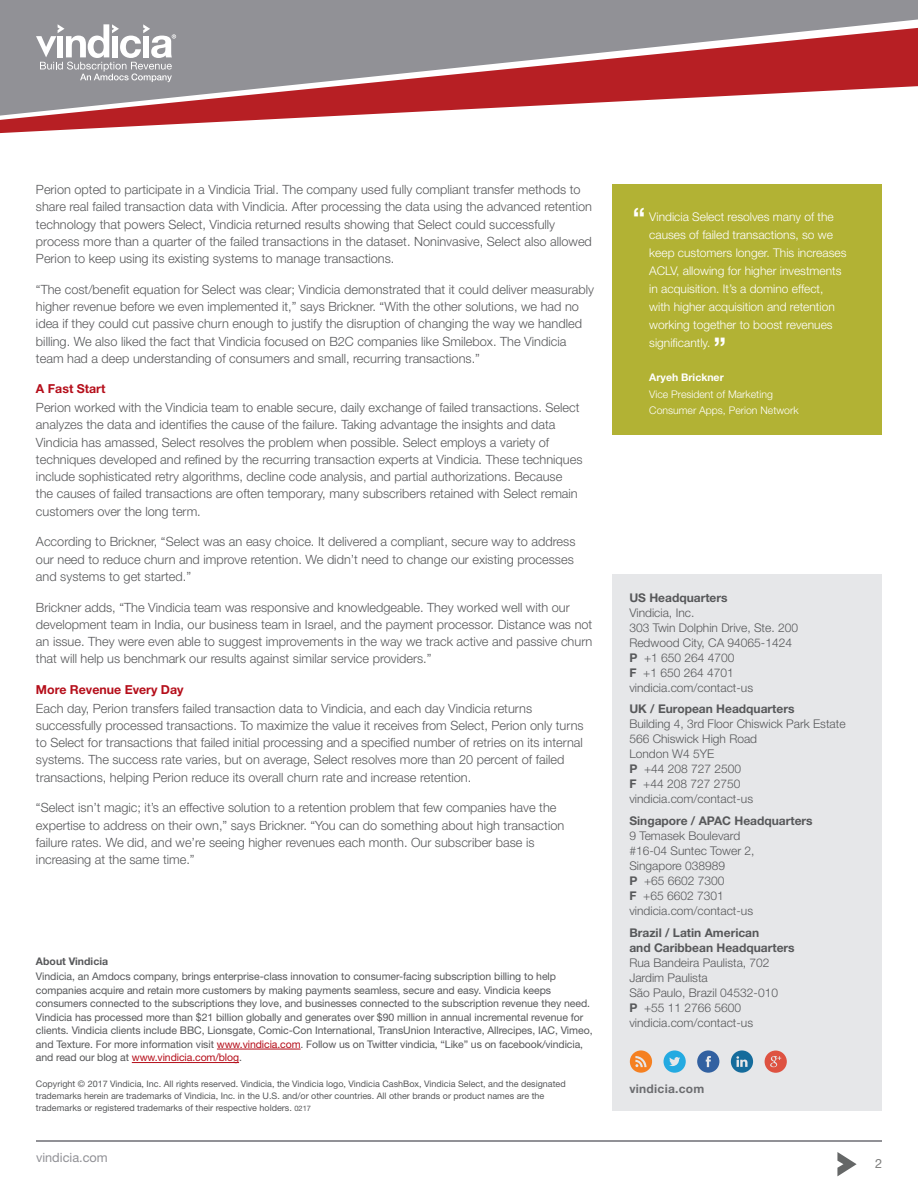
<style>
.page{position:relative;width:918px;height:1188px;background:#fff}
.page>*{position:absolute;margin:0;border:0;box-sizing:border-box;transform-origin:0 0}
.t1{font:700 27px "Helvetica Neue";color:#fff}
.Body_Copy{font:300 12.75px/17.2px "Helvetica Neue";color:#57585a}
.t2{font:12.75px "Helvetica Neue";color:#919196}
.t3{font:12.75px "Helvetica Neue";color:#7d7d7c}
.Section_Header_1{font:700 12.3px "Helvetica Neue";color:#b50e1a}
.Body_Copy-2{font:300 12px/15px "Helvetica Neue";color:#57585a}
.Sidebar_Body{font:300 12px/18px "Helvetica Neue";color:#fff}
.Body_Copy-3{font:700 12px/15px "Helvetica Neue";color:#57585a}
.t4{font:700 12px "Helvetica Neue";letter-spacing:.02em;color:#6c6d70}
.Body_Copy-4{font:10.5px/13.5px "Helvetica Neue";letter-spacing:-.005em;color:#57585a}
.Sidebar_Body-2{font:300 10.5px/16.5px "Helvetica Neue";color:#fff}
.Section_Header_1-2{font:700 10.5px "Helvetica Neue";color:#57585a}
.Sidebar_Body-3{font:700 10.5px "Helvetica Neue";color:#fff}
.Body_Copy-5{font:9px/12px "Helvetica Neue";color:#57585a}
.s1{font-weight:700}
.s2{color:#b50e1a}
.s3{font-size:7.5px}
</style>
<div class="page">
<div style="left:0;top:0;width:918px;height:28px;background:#919196"></div>
<svg style="left:0;top:28px;width:918px;height:105px"></svg>
<svg style="left:36px;top:24px;width:140px;height:58px"></svg>
<hr style="left:36px;top:1140px;width:846px;height:1px;background:#919196">
<svg style="left:837px;top:1152px;width:20px;height:24px"></svg>
<div style="left:612px;top:574px;width:270px;height:536px;background:#e6e7e9"></div>
<hr style="left:217px;top:1049px;width:84px;height:1px;background:#b50e1a">
<hr style="left:132px;top:1062px;width:107px;height:1px;background:#b50e1a">
<svg style="left:765px;top:1051px;width:22px;height:22px"></svg>
<svg style="left:731px;top:1050px;width:22px;height:23px"></svg>
<svg style="left:697px;top:1050px;width:22px;height:23px"></svg>
<svg style="left:664px;top:1050px;width:22px;height:23px"></svg>
<svg style="left:630px;top:1050px;width:22px;height:23px"></svg>
<div style="left:612px;top:184px;width:270px;height:250px;background:#b2b234"></div>
<p class="Body_Copy" style="left:36px;top:181px;width:558px">Perion opted to participate in a Vindicia Trial. The company used fully compliant transfer methods to share real failed transaction data with Vindicia. After processing the data using the advanced retention technology that powers Select, Vindicia returned results showing that Select could successfully process more than a quarter of the failed transactions in the dataset. Noninvasive, Select also allowed Perion to keep using its existing systems to manage transactions.</p>
<p class="Body_Copy" style="left:36px;top:280px;width:560px">“The cost/benefit equation for Select was clear; Vindicia demonstrated that it could deliver measurably higher revenue before we even implemented it,” says Brickner. “With the other solutions, we had no idea if they could cut passive churn enough to justify the disruption of changing the way we handled billing. We also liked the fact that Vindicia focused on B2C companies like Smilebox. The Vindicia team had a deep understanding of consumers and small, recurring transactions.”</p>
<p class="Section_Header_1" style="left:36px;top:381px;width:71px">A Fast Start</p>
<p class="Body_Copy" style="left:36px;top:399px;width:548px">Perion worked with the Vindicia team to enable secure, daily exchange of failed transactions. Select analyzes the data and identifies the cause of the failure. Taking advantage the insights and data Vindicia has amassed, Select resolves the problem when possible. Select employs a variety of techniques developed and refined by the recurring transaction experts at Vindicia. These techniques include sophisticated retry algorithms, decline code analysis, and partial authorizations. Because the causes of failed transactions are often temporary, many subscribers retained with Select remain customers over the long term.</p>
<p class="Body_Copy" style="left:36px;top:533px;width:541px">According to Brickner, “Select was an easy choice. It delivered a compliant, secure way to address our need to reduce churn and improve retention. We didn’t need to change our existing processes and systems to get started.”</p>
<p class="Body_Copy" style="left:36px;top:598px;width:558px">Brickner adds, “The Vindicia team was responsive and knowledgeable. They worked well with our development team in India, our business team in Israel, and the payment processor. Distance was not an issue. They were even able to suggest improvements in the way we track active and passive churn that will help us benchmark our results against similar service providers.”</p>
<p class="Section_Header_1" style="left:36px;top:682px;width:149px">More Revenue Every Day</p>
<p class="Body_Copy" style="left:36px;top:699px;width:549px">Each day, Perion transfers failed transaction data to Vindicia, and each day Vindicia returns successfully processed transactions. To maximize the value it receives from Select, Perion only turns to Select for transactions that failed initial processing and a specified number of retries on its internal systems. The success rate varies, but on average, Select resolves more than 20 percent of failed transactions, helping Perion reduce its overall churn rate and increase retention.</p>
<p class="Body_Copy" style="left:36px;top:799px;width:530px">“Select isn’t magic; it’s an effective solution to a retention problem that few companies have the expertise to address on their own,” says Brickner. “You can do something about high transaction failure rates. We did, and we’re seeing higher revenues each month. Our subscriber base is increasing at the same time.”</p>
<p class="t1" style="left:633px;top:201px;width:14px">“</p>
<p class="Sidebar_Body" style="left:649px;top:207px;width:199px">Vindicia Select resolves many of the causes of failed transactions, so we keep customers longer. This increases ACLV, allowing for higher investments in acquisition. It’s a domino effect, with higher acquisition and retention working together to boost revenues significantly.</p>
<p class="Sidebar_Body-3" style="left:649px;top:371px;width:76px">Aryeh Brickner</p>
<p class="Sidebar_Body-2" style="left:649px;top:385px;width:151px">Vice President of Marketing<br>Consumer Apps, Perion Network</p>
<p class="t1" style="left:726px;top:353px;width:14px;rotate:-180deg">“</p>
<p class="Body_Copy-3" style="left:629px;top:589px;width:100px">US Headquarters</p>
<p class="Body_Copy-2" style="left:629px;top:604px;width:66px">Vindicia, Inc.</p>
<p class="Body_Copy-2" style="left:629px;top:619px;width:170px">303 Twin Dolphin Drive, Ste. 200</p>
<p class="Body_Copy-2" style="left:629px;top:634px;width:164px">Redwood City, CA 94065-1424</p>
<p class="Body_Copy-2" style="left:629px;top:649px;width:107px"><span class="s1">P</span> +1 650 264 4700</p>
<p class="Body_Copy-2" style="left:629px;top:664px;width:106px"><span class="s1">F</span> +1 650 264 4701</p>
<p class="Body_Copy-2" style="left:629px;top:679px;width:125px">vindicia.com/contact-us</p>
<p class="Body_Copy-3" style="left:629px;top:701px;width:167px">UK / European Headquarters</p>
<p class="Body_Copy-2" style="left:629px;top:716px;width:218px">Building 4, 3rd Floor Chiswick Park Estate</p>
<p class="Body_Copy-2" style="left:629px;top:731px;width:129px">566 Chiswick High Road</p>
<p class="Body_Copy-2" style="left:629px;top:746px;width:86px">London W4 5YE</p>
<p class="Body_Copy-2" style="left:629px;top:761px;width:113px"><span class="s1">P</span> +44 208 727 2500</p>
<p class="Body_Copy-2" style="left:629px;top:776px;width:113px"><span class="s1">F</span> +44 208 727 2750</p>
<p class="Body_Copy-2" style="left:629px;top:791px;width:125px">vindicia.com/contact-us</p>
<p class="Body_Copy-3" style="left:629px;top:813px;width:185px">Singapore / APAC Headquarters</p>
<p class="Body_Copy-2" style="left:629px;top:828px;width:127px">9 Temasek Boulevard #16-04 Suntec Tower 2,</p>
<p class="Body_Copy-2" style="left:629px;top:858px;width:97px">Singapore 038989</p>
<p class="Body_Copy-2" style="left:629px;top:873px;width:97px"><span class="s1">P</span> +65 6602 7300</p>
<p class="Body_Copy-2" style="left:629px;top:888px;width:96px"><span class="s1">F</span> +65 6602 7301</p>
<p class="Body_Copy-2" style="left:629px;top:903px;width:125px">vindicia.com/contact-us</p>
<p class="Body_Copy-3" style="left:629px;top:925px;width:167px">Brazil / Latin American<br>and Caribbean Headquarters</p>
<p class="Body_Copy-2" style="left:629px;top:955px;width:142px">Rua Bandeira Paulista, 702</p>
<p class="Body_Copy-2" style="left:629px;top:970px;width:80px">Jardim Paulista</p>
<p class="Body_Copy-2" style="left:629px;top:985px;width:150px">São Paulo, Brazil 04532-010</p>
<p class="Body_Copy-2" style="left:629px;top:1000px;width:113px"><span class="s1">P</span> +55 11 2766 5600</p>
<p class="Body_Copy-2" style="left:629px;top:1015px;width:125px">vindicia.com/contact-us</p>
<p class="Section_Header_1-2" style="left:36px;top:955px;width:74px">About Vindicia</p>
<p class="Body_Copy-4" style="left:36px;top:970px;width:558px">Vindicia, an Amdocs company, brings enterprise-class innovation to consumer-facing subscription billing to help companies acquire and retain more customers by making payments seamless, secure and easy. Vindicia keeps consumers connected to the subscriptions they love, and businesses connected to the subscription revenue they need.<br>Vindicia has processed more than $21 billion globally and generates over $90 million in annual incremental revenue for clients. Vindicia clients include BBC, Lionsgate, Comic-Con International, TransUnion Interactive, Allrecipes, IAC, Vimeo, and Texture. For more information visit <span class="s2">www.vindicia.com</span>. Follow us on Twitter vindicia, “Like” us on facebook/vindicia, and read our blog at <span class="s2">www.vindicia.com/blog</span>.</p>
<p class="Body_Copy-5" style="left:36px;top:1078px;width:531px">Copyright © 2017 Vindicia, Inc. All rights reserved. Vindicia, the Vindicia logo, Vindicia CashBox, Vindicia Select, and the designated trademarks herein are trademarks of Vindicia, Inc. in the U.S. and/or other countries. All other brands or product names are the trademarks or registered trademarks of their respective holders. <span class="s3">0217</span></p>
<p class="t4" style="left:629px;top:1081px;width:76px">vindicia.com</p>
<p class="t2" style="left:36px;top:1150px;width:73px">vindicia.com</p>
<p class="t3" style="left:875px;top:1156px;width:9px">2</p>
</div>
